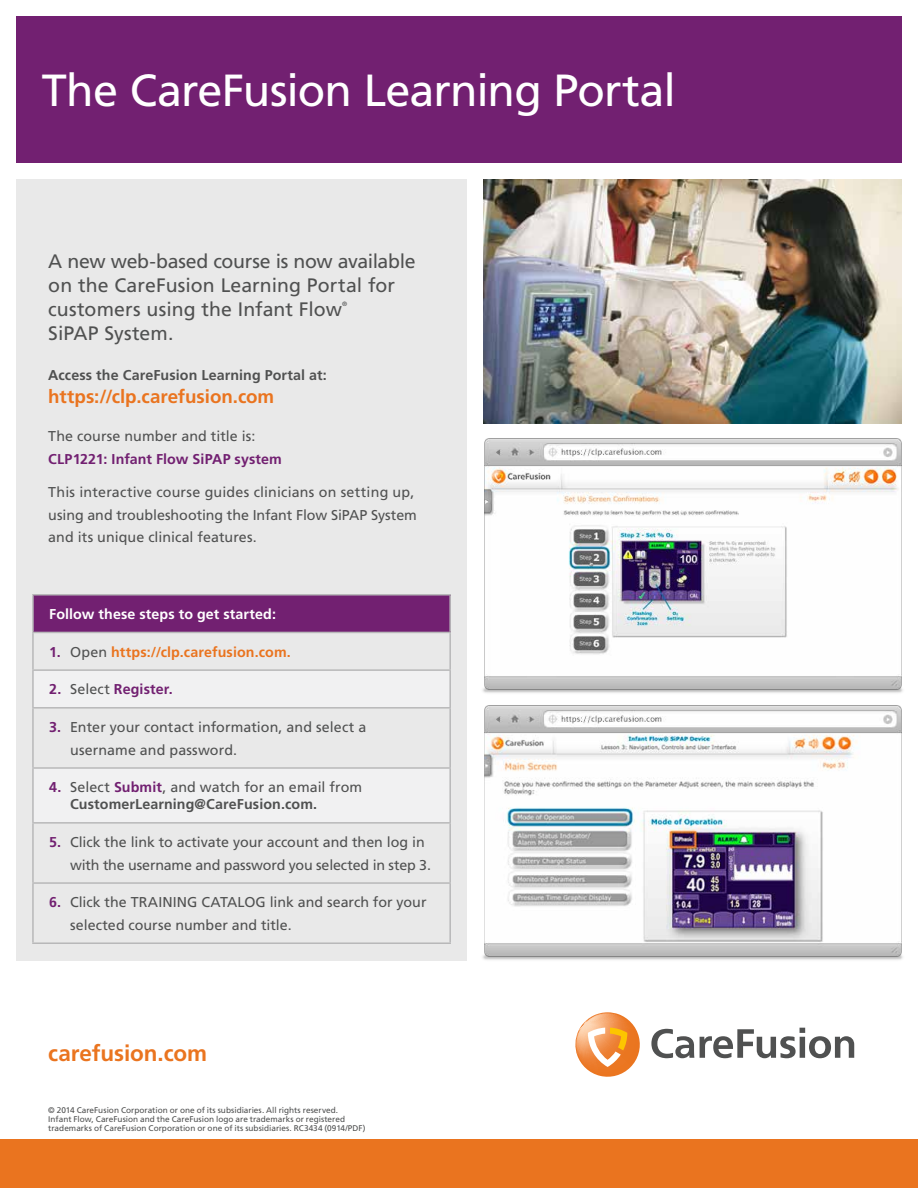
<style>
.page{position:relative;width:918px;height:1188px;background:#fff}
.page>*{position:absolute;margin:0;border:0;box-sizing:border-box;transform-origin:0 0}
.t1{font:45px "Frutiger LT Std";letter-spacing:-.02em;color:#fff}
.t2{font:700 22.5px "Frutiger LT Std";letter-spacing:-.005em;color:#ea741f}
.t3{font:19.5px/24px "Frutiger LT Std";color:#505151}
.t4{font:700 18.75px "Frutiger LT Std";color:#ea741f}
.t5{font:14.25px/22.5px "Frutiger LT Std";color:#505151}
.t6{font:700 14.25px/17.1px "Frutiger LT Std";letter-spacing:.005em;color:#505151}
.t7{font:700 14.25px "Frutiger LT Std";letter-spacing:.005em;color:#722071}
.t8{font:700 14.25px "Frutiger LT Std";letter-spacing:.01em;color:#ea741f}
.t9{font:700 14.25px "Frutiger LT Std";letter-spacing:.01em;color:#fff}
.t10{font:8.25px/9px "Frutiger LT Std";color:#505151}
.t11{font:6.3px "Frutiger LT Std";color:#505151}
.s1{color:#722071}
.s2{font-weight:400;color:#505151}
.s3{font-weight:700;color:#722071}
.s4{font-weight:400}
</style>
<div class="page">
<div style="left:0;top:1139px;width:918px;height:49px;background:#ea741f"></div>
<svg style="left:700px;top:1028px;width:154px;height:30px"></svg>
<svg style="left:651px;top:1029px;width:43px;height:29px"></svg>
<svg style="left:575px;top:1012px;width:65px;height:65px"></svg>
<div style="left:16px;top:16px;width:886px;height:147px;background:#722071"></div>
<div style="left:16px;top:179px;width:451px;height:781px;background:#e9e9e9"></div>
<img style="left:482px;top:705px;width:421px;height:255px">
<img style="left:483px;top:179px;width:419px;height:242px">
<img style="left:482px;top:421px;width:421px;height:272px">
<div style="left:33px;top:595px;width:417px;height:37px;background:#722071"></div>
<hr style="left:32px;top:594px;width:419px;height:2px;background:#b8b8b9">
<hr style="left:32px;top:596px;width:2px;height:36px;background:#b8b8b9">
<hr style="left:449px;top:596px;width:2px;height:36px;background:#b8b8b9">
<hr style="left:32px;top:632px;width:419px;height:1px;background:#b8b8b9">
<hr style="left:32px;top:633px;width:2px;height:36px;background:#b8b8b9">
<hr style="left:449px;top:633px;width:2px;height:36px;background:#b8b8b9">
<hr style="left:32px;top:669px;width:419px;height:2px;background:#b8b8b9">
<hr style="left:32px;top:671px;width:2px;height:36px;background:#b8b8b9">
<hr style="left:449px;top:671px;width:2px;height:36px;background:#b8b8b9">
<hr style="left:32px;top:707px;width:419px;height:2px;background:#b8b8b9">
<hr style="left:32px;top:709px;width:2px;height:58px;background:#b8b8b9">
<hr style="left:449px;top:709px;width:2px;height:58px;background:#b8b8b9">
<hr style="left:32px;top:767px;width:419px;height:2px;background:#b8b8b9">
<hr style="left:32px;top:769px;width:2px;height:53px;background:#b8b8b9">
<hr style="left:449px;top:769px;width:2px;height:53px;background:#b8b8b9">
<hr style="left:32px;top:822px;width:419px;height:2px;background:#b8b8b9">
<hr style="left:32px;top:824px;width:2px;height:58px;background:#b8b8b9">
<hr style="left:449px;top:824px;width:2px;height:58px;background:#b8b8b9">
<hr style="left:32px;top:882px;width:419px;height:2px;background:#b8b8b9">
<hr style="left:32px;top:884px;width:2px;height:58px;background:#b8b8b9">
<hr style="left:449px;top:884px;width:2px;height:58px;background:#b8b8b9">
<hr style="left:32px;top:942px;width:419px;height:2px;background:#b8b8b9">
<h1 class="t1" style="left:42px;top:64px;width:636px">The CareFusion Learning Portal</h1>
<h3 class="t3" style="left:48px;top:249px;width:369px">A new web-based course is now available on the CareFusion Learning Portal for customers using the Infant Flow</h3>
<p class="t11" style="left:342px;top:300px;width:7px">®</p>
<h3 class="t3" style="left:48px;top:321px;width:127px">SiPAP System.</h3>
<p class="t6" style="left:48px;top:366px;width:280px">Access the CareFusion Learning Portal at:</p>
<h3 class="t4" style="left:48px;top:385px;width:227px">https://clp.carefusion.com</h3>
<p class="t5" style="left:48px;top:425px;width:209px">The course number and title is:</p>
<p class="t7" style="left:48px;top:451px;width:235px">CLP1221: Infant Flow SiPAP system</p>
<p class="t5" style="left:48px;top:481px;width:370px">This interactive course guides clinicians on setting up, using and troubleshooting the Infant Flow SiPAP System and its unique clinical features.</p>
<p class="t9" style="left:49px;top:606px;width:228px">Follow these steps to get started:</p>
<p class="t8" style="left:49px;top:643px;width:243px"><span class="s1">1.</span> <span class="s2">Open</span> https://clp.carefusion.com.</p>
<p class="t7" style="left:49px;top:681px;width:125px">2. <span class="s2">Select</span> Register.</p>
<p class="t5" style="left:70px;top:716px;width:298px;text-indent:-21px"><span class="s3">3.</span> Enter your contact information, and select a username and password.</p>
<p class="t6" style="left:70px;top:779px;width:293px;text-indent:-21px"><span class="s1">4.</span> <span class="s4">Select</span> <span class="s1">Submit</span><span class="s4">, and watch for an email from<br></span>CustomerLearning@CareFusion.com.</p>
<p class="t5" style="left:70px;top:831px;width:362px;text-indent:-21px"><span class="s3">5.</span> Click the link to activate your account and then log in with the username and password you selected in step 3.</p>
<p class="t5" style="left:70px;top:891px;width:358px;text-indent:-21px"><span class="s3">6.</span> Click the TRAINING CATALOG link and search for your selected course number and title.</p>
<h2 class="t2" style="left:48px;top:1040px;width:160px">carefusion.com</h2>
<p class="t10" style="left:48px;top:1106px;width:319px">© 2014 CareFusion Corporation or one of its subsidiaries. All rights reserved.<br>Infant Flow, CareFusion and the CareFusion logo are trademarks or registered trademarks of CareFusion Corporation or one of its subsidiaries. RC3434 (0914/PDF)</p>
</div>
